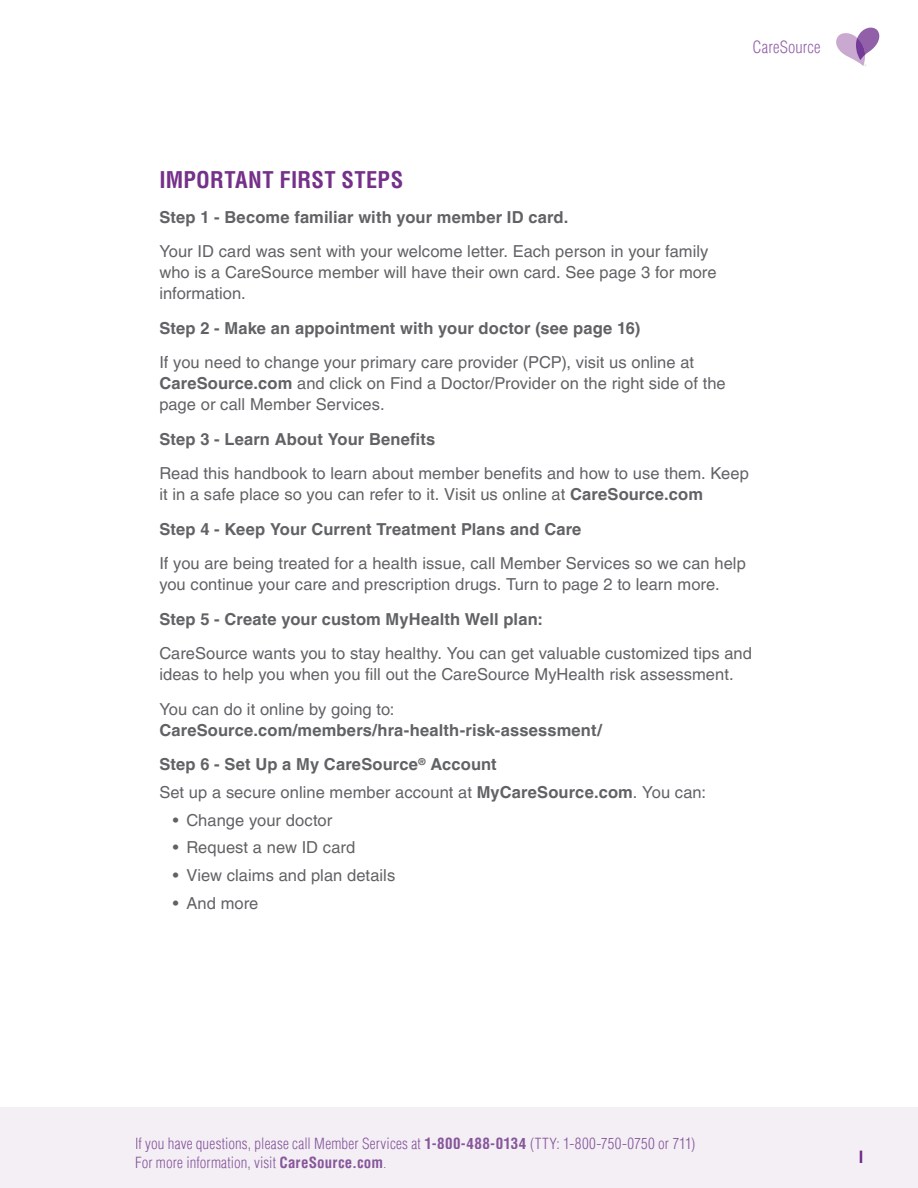
<style>
.page{position:relative;width:918px;height:1188px;background:#fff}
.page>*{position:absolute;margin:0;border:0;box-sizing:border-box;transform-origin:0 0}
.t1{font:700 condensed 22.5px "Helvetica LT Pro";letter-spacing:.015em;color:#75318a}
.t2{font:16.5px/21px "Helvetica LT Pro";letter-spacing:.005em;color:#616265}
.t3{font:700 16.5px/34.5px "Helvetica LT Pro";letter-spacing:.01em;color:#616265}
.t4{font:300 condensed 16.5px "Helvetica LT Pro";letter-spacing:.01em;color:#9260a8}
.t5{font:300 condensed 15px/19.8px "Helvetica LT Pro";letter-spacing:.01em;color:#87569b}
.s1{font-weight:700}
</style>
<div class="page">
<div style="left:0;top:1107px;width:918px;height:81px;background:#f3eff5"></div>
<svg style="left:836px;top:28px;width:43px;height:38px"></svg>
<p class="t4" style="left:752px;top:36px;width:70px">CareSource</p>
<h1 class="t1" style="left:159px;top:165px;width:245px">IMPORTANT FIRST STEPS</h1>
<p class="t3" style="left:159px;top:200px;width:411px">Step 1 - Become familiar with your member ID card.</p>
<p class="t2" style="left:159px;top:241px;width:559px">Your ID card was sent with your welcome letter. Each person in your family who is a CareSource member will have their own card. See page 3 for more information.</p>
<p class="t3" style="left:159px;top:311px;width:482px">Step 2 - Make an appointment with your doctor (see page 16)</p>
<p class="t2" style="left:159px;top:352px;width:568px">If you need to change your primary care provider (PCP), visit us online at<br><span class="s1">CareSource.com</span> and click on Find a Doctor/Provider on the right side of the page or call Member Services.</p>
<p class="t3" style="left:159px;top:422px;width:278px">Step 3 - Learn About Your Benefits</p>
<p class="t2" style="left:159px;top:463px;width:591px">Read this handbook to learn about member benefits and how to use them. Keep it in a safe place so you can refer to it. Visit us online at <span class="s1">CareSource.com</span></p>
<p class="t3" style="left:159px;top:512px;width:424px">Step 4 - Keep Your Current Treatment Plans and Care</p>
<p class="t2" style="left:159px;top:553px;width:588px">If you are being treated for a health issue, call Member Services so we can help you continue your care and prescription drugs. Turn to page 2 to learn more.</p>
<p class="t3" style="left:159px;top:602px;width:385px">Step 5 - Create your custom MyHealth Well plan:</p>
<p class="t2" style="left:159px;top:643px;width:594px">CareSource wants you to stay healthy. You can get valuable customized tips and ideas to help you when you fill out the CareSource MyHealth risk assessment.</p>
<p class="t2" style="left:159px;top:698px;width:237px">You can do it online by going to:</p>
<p class="t3" style="left:159px;top:713px;width:444px">CareSource.com/members/hra-health-risk-assessment/<br>Step 6 - Set Up a My CareSource<sup>®</sup> Account</p>
<p class="t2" style="left:159px;top:782px;width:548px">Set up a secure online member account at <span class="s1">MyCareSource.com</span>. You can:</p>
<p class="t2" style="left:173px;top:809px;width:161px">• Change your doctor</p>
<p class="t2" style="left:173px;top:837px;width:184px">• Request a new ID card</p>
<p class="t2" style="left:173px;top:865px;width:224px">• View claims and plan details</p>
<p class="t2" style="left:173px;top:893px;width:87px">• And more</p>
<p class="t5" style="left:135px;top:1133px;width:562px">If you have questions, please call Member Services at <span class="s1">1-800-488-0134</span> (TTY: 1-800-750-0750 or 711)<br>For more information, visit <span class="s1">CareSource.com</span>.</p>
</div>
